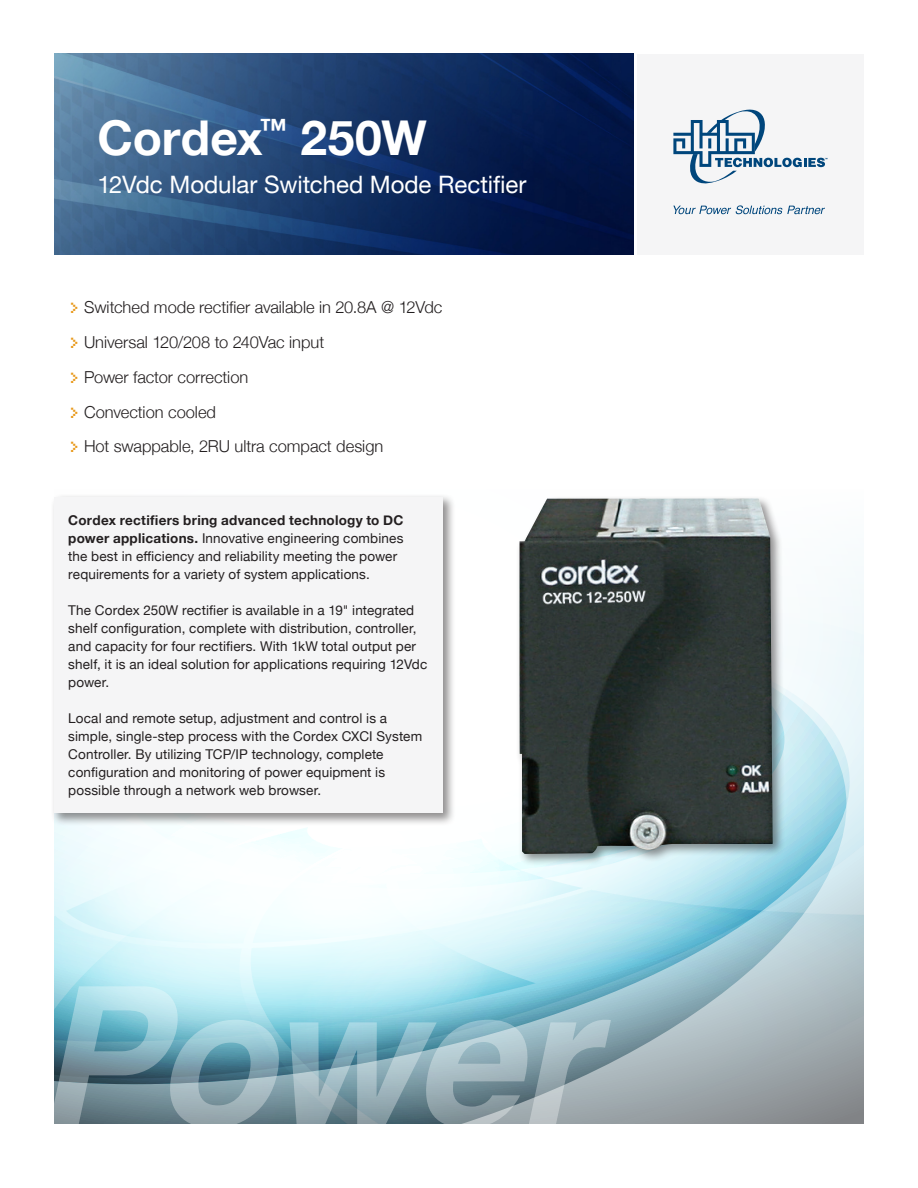
<style>
.page{position:relative;width:918px;height:1188px;background:#fff}
.page>*{position:absolute;margin:0;border:0;box-sizing:border-box;transform-origin:0 0}
.t1{font:700 48px "Helvetica Neue";color:#fff}
.t2{font:24px "Helvetica Neue";letter-spacing:-.005em;color:#fff}
.Features{font:300 16.5px "Helvetica Neue";letter-spacing:-.005em;color:#231f20}
.Introduction{font:13.5px/18px "Helvetica Neue";letter-spacing:.01em;color:#231f20}
.s1{font-family:"Silkscreen";font-weight:400;color:#e89818}
.s2{font-weight:700}
</style>
<div class="page">
<img style="left:54px;top:54px;width:580px;height:201px">
<svg style="left:280px;top:1078px;width:566px;height:45px;background:#949ca0"></svg>
<svg style="left:54px;top:678px;width:810px;height:400px;background:#bddde5"></svg>
<svg style="left:120px;top:678px;width:643px;height:211px"></svg>
<div style="left:637px;top:54px;width:227px;height:201px;background:#f5f5f6"></div>
<svg style="left:673px;top:109px;width:155px;height:75px"></svg>
<svg style="left:673px;top:205px;width:152px;height:9px"></svg>
<svg style="left:54px;top:986px;width:226px;height:137px;background:#85aeb9"></svg>
<svg style="left:290px;top:1020px;width:321px;height:103px;background:#8dabb5"></svg>
<div style="left:50px;top:494px;width:406px;height:332px;background:#231f20;opacity:.5"></div>
<div style="left:54px;top:497px;width:389px;height:316px;background:#f5f5f6"></div>
<div style="left:516px;top:495px;width:269px;height:372px;background:#231f20;opacity:.5"></div>
<img style="left:520px;top:499px;width:253px;height:357px">
<p class="t1" style="left:98px;top:100px;width:331px">Cordex<sup>™</sup> 250W</p>
<p class="t2" style="left:98px;top:167px;width:430px">12Vdc Modular Switched Mode Rectifier</p>
<p class="Features" style="left:69px;top:294px;width:375px"><span class="s1">&gt;</span> Switched mode rectifier available in 20.8A @ 12Vdc</p>
<p class="Features" style="left:69px;top:329px;width:257px"><span class="s1">&gt;</span> Universal 120/208 to 240Vac input</p>
<p class="Features" style="left:69px;top:364px;width:181px"><span class="s1">&gt;</span> Power factor correction</p>
<p class="Features" style="left:69px;top:398px;width:148px"><span class="s1">&gt;</span> Convection cooled</p>
<p class="Features" style="left:69px;top:433px;width:316px"><span class="s1">&gt;</span> Hot swappable, 2RU ultra compact design</p>
<p class="Introduction" style="left:68px;top:512px;width:337px"><span class="s2">Cordex rectifiers bring advanced technology to DC power applications.</span> Innovative engineering combines the best in efficiency and reliability meeting the power requirements for a variety of system applications.</p>
<p class="Introduction" style="left:68px;top:602px;width:361px">The Cordex 250W rectifier is available in a 19" integrated shelf configuration, complete with distribution, controller, and capacity for four rectifiers. With 1kW total output per shelf, it is an ideal solution for applications requiring 12Vdc power.</p>
<p class="Introduction" style="left:68px;top:710px;width:355px">Local and remote setup, adjustment and control is a simple, single-step process with the Cordex CXCI System Controller. By utilizing TCP/IP technology, complete configuration and monitoring of power equipment is possible through a network web browser.</p>
</div>
